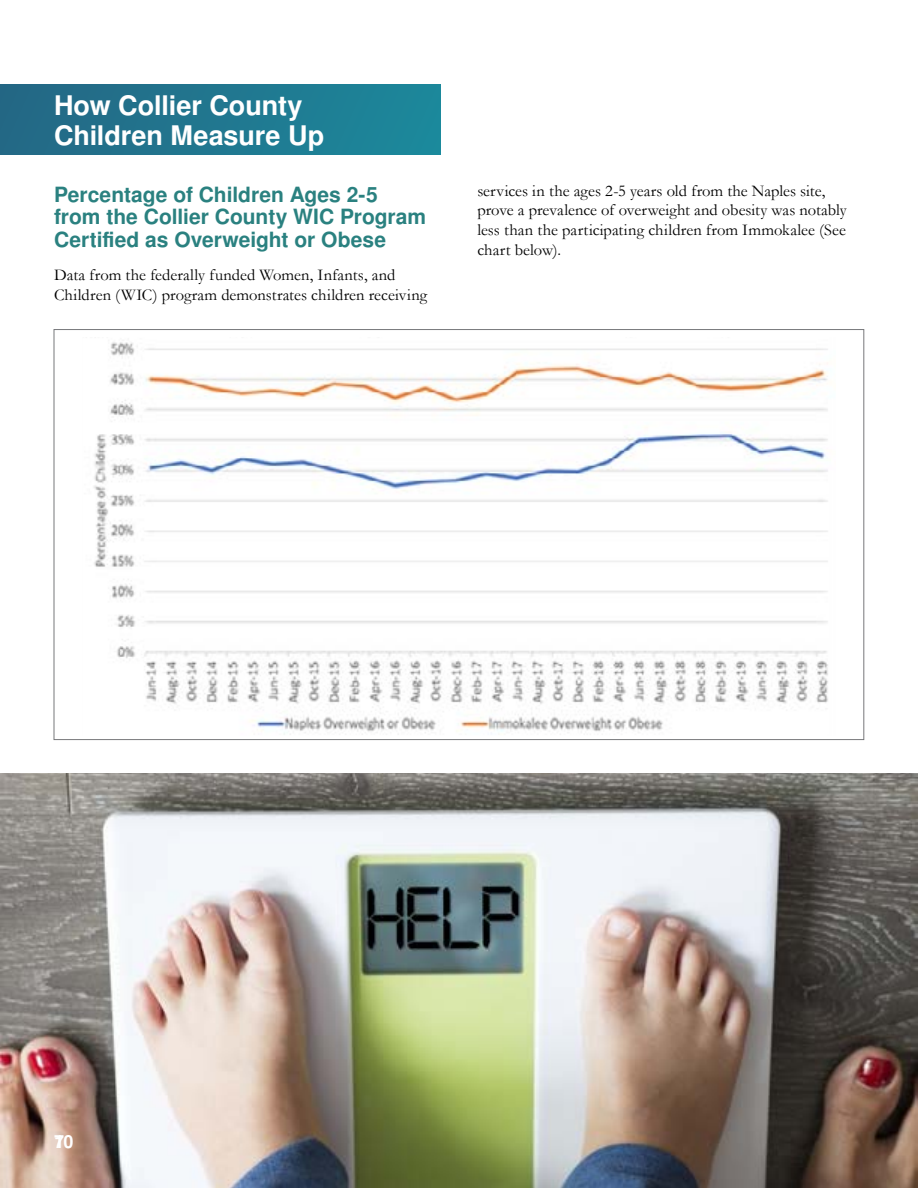
<style>
.page{position:relative;width:918px;height:1188px;background:#fff}
.page>*{position:absolute;margin:0;border:0;box-sizing:border-box;transform-origin:0 0}
.t1{font:700 27px/30px "Free Sans";color:#fff}
.t2{font:700 21px/22.5px "Free Sans";color:#2a8180}
.t3{font:700 18px "Free Sans";color:#fff}
.t4{font:16.5px/19.8px "Garamond";letter-spacing:.005em;color:#000}
</style>
<div class="page">
<div style="left:0;top:84px;width:441px;height:71px;background:linear-gradient(to right,#246784,#1c889b)"></div>
<img style="left:94px;top:342px;width:734px;height:393px">
<img style="left:0;top:773px;width:918px;height:415px">
<h1 class="t1" style="left:54px;top:92px;width:272px">How Collier County<br>Children Measure Up</h1>
<p class="t2" style="left:54px;top:184px;width:374px">Percentage of Children Ages 2-5 from the Collier County WIC Program<br>Certified as Overweight or Obese</p>
<p class="t4" style="left:54px;top:264px;width:375px">Data from the federally funded Women, Infants, and<br>Children (WIC) program demonstrates children receiving</p>
<p class="t4" style="left:477px;top:180px;width:371px">services in the ages 2-5 years old from the Naples site, prove a prevalence of overweight and obesity was notably less than the participating children from Immokalee (See chart below).</p>
<p class="t3" style="left:54px;top:1129px;width:21px">710</p>
</div>
